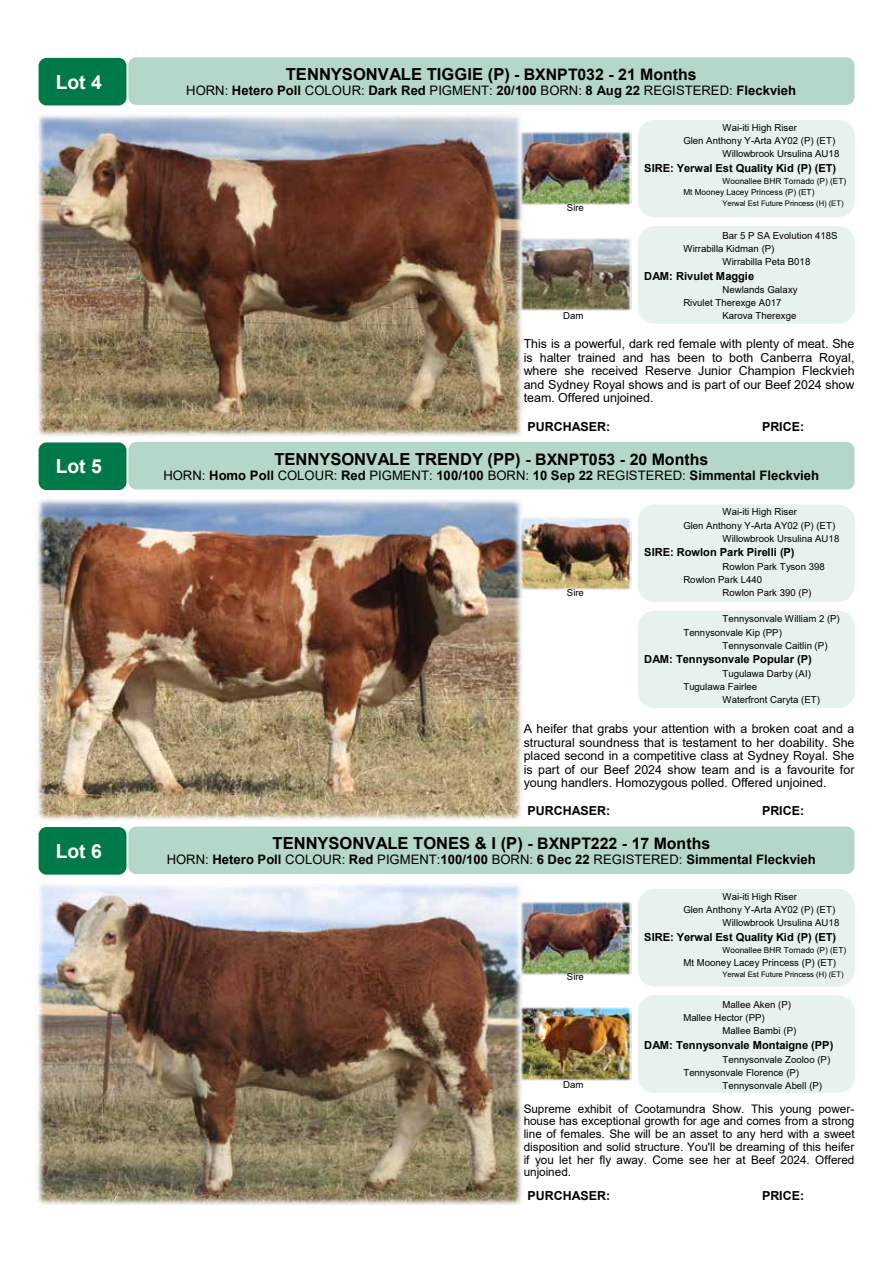
<style>
.page{position:relative;width:893px;height:1263px;background:#fff}
.page>*{position:absolute;margin:0;border:0;box-sizing:border-box;transform-origin:0 0}
.t1{font:700 19.35px "Arial";letter-spacing:-.005em;color:#fff}
.t2{font:700 16.5px "Arial";color:#000}
.t3{font:700 13.05px "Arial";color:#000}
.t4{font:12.45px/13.5px "Arial";letter-spacing:.005em;color:#000;text-align:justify}
.t5{font:700 12.45px "Arial";color:#000}
.t6{font:11.85px "Arial";letter-spacing:-.005em;color:#000}
.t7{font:11.7px/12.8px "Arial";letter-spacing:-.005em;color:#000}
.t8{font:700 11.1px "Arial";color:#000}
.t9{font:9.6px/13px "Arial";color:#000}
.t10{font:8.25px/11.2px "Arial";letter-spacing:.005em;color:#000}
.t11{font:7.65px "Arial";color:#000}
.s1{font-size:15.9px}
.s2{font-weight:400}
</style>
<div class="page">
<div style="left:638px;top:120px;width:217px;height:97px;background:#e7f2ed;border-radius:16px"></div>
<div style="left:638px;top:226px;width:217px;height:98px;background:#e7f2ed;border-radius:16px"></div>
<div style="left:39px;top:58px;width:87px;height:47px;background:#007948;border-radius:8px"></div>
<img style="left:37px;top:115px;width:485px;height:321px">
<div style="left:128px;top:57px;width:726px;height:48px;background:#b4d7c9;border-radius:8px"></div>
<img style="left:519px;top:131px;width:113px;height:75px">
<img style="left:519px;top:237px;width:113px;height:75px">
<div style="left:638px;top:504px;width:217px;height:98px;background:#e7f2ed;border-radius:16px"></div>
<div style="left:638px;top:611px;width:217px;height:97px;background:#e7f2ed;border-radius:16px"></div>
<div style="left:39px;top:442px;width:87px;height:48px;background:#007948;border-radius:8px"></div>
<img style="left:37px;top:499px;width:487px;height:321px">
<div style="left:128px;top:442px;width:726px;height:47px;background:#b4d7c9;border-radius:8px"></div>
<img style="left:519px;top:515px;width:113px;height:75px">
<div style="left:638px;top:889px;width:217px;height:98px;background:#e7f2ed;border-radius:16px"></div>
<div style="left:638px;top:995px;width:217px;height:98px;background:#e7f2ed;border-radius:16px"></div>
<div style="left:39px;top:827px;width:87px;height:48px;background:#007948;border-radius:8px"></div>
<img style="left:37px;top:884px;width:485px;height:321px">
<div style="left:128px;top:826px;width:726px;height:48px;background:#b4d7c9;border-radius:8px"></div>
<img style="left:519px;top:900px;width:113px;height:75px">
<img style="left:519px;top:1006px;width:113px;height:75px">
<h1 class="t1" style="left:56px;top:68px;width:48px">Lot 4</h1>
<h1 class="t1" style="left:56px;top:453px;width:48px">Lot 5</h1>
<h1 class="t1" style="left:56px;top:837px;width:48px">Lot 6</h1>
<h2 class="t2" style="left:286px;top:63px;width:412px">TENNYSONVALE TIGGIE (P) <span class="s1">- BXNPT032 - 21 Months</span></h2>
<h3 class="t3" style="left:186px;top:81px;width:611px"><span class="s2">HORN:</span> Hetero Poll <span class="s2">COLOUR:</span> Dark Red <span class="s2">PIGMENT:</span> 20/100 <span class="s2">BORN:</span> 8 Aug 22 <span class="s2">REGISTERED:</span> Fleckvieh</h3>
<p class="t9" style="left:567px;top:201px;width:19px">Sire</p>
<p class="t9" style="left:722px;top:121px;width:76px">Wai-iti High Riser</p>
<p class="t9" style="left:683px;top:134px;width:153px">Glen Anthony Y-Arta AY02 (P) (ET)</p>
<p class="t9" style="left:722px;top:147px;width:118px">Willowbrook Ursulina AU18</p>
<p class="t8" style="left:644px;top:160px;width:193px">SIRE: Yerwal Est Quality Kid (P) (ET)</p>
<p class="t10" style="left:683px;top:175px;width:164px;text-indent:39px">Woonallee BHR Tornado (P) (ET)<br>Mt Mooney Lacey Princess (P) (ET)</p>
<p class="t11" style="left:722px;top:198px;width:123px">Yerwal Est Future Princess (H) (ET)</p>
<p class="t9" style="left:722px;top:229px;width:117px">Bar 5 P SA Evolution 418S</p>
<p class="t9" style="left:683px;top:242px;width:93px">Wirrabilla Kidman (P)</p>
<p class="t9" style="left:722px;top:255px;width:89px">Wirrabilla Peta B018</p>
<p class="t8" style="left:644px;top:268px;width:111px">DAM: Rivulet Maggie</p>
<p class="t9" style="left:683px;top:283px;width:116px;text-indent:39px">Newlands Galaxy<br>Rivulet Therexge A017</p>
<p class="t9" style="left:563px;top:309px;width:22px">Dam</p>
<p class="t9" style="left:722px;top:309px;width:76px">Karova Therexge</p>
<p class="t4" style="left:524px;top:337px;width:332px">This is a powerful, dark red female with plenty of meat. She is halter trained and has been to both Canberra Royal, where she received Reserve Junior Champion Fleckvieh and Sydney Royal shows and is part of our Beef 2024 show team. Offered unjoined.</p>
<p class="t5" style="left:528px;top:418px;width:84px">PURCHASER:</p>
<p class="t5" style="left:762px;top:418px;width:44px">PRICE:</p>
<h2 class="t2" style="left:274px;top:447px;width:435px">TENNYSONVALE TRENDY (PP) <span class="s1">- BXNPT053 - 20 Months</span></h2>
<h3 class="t3" style="left:163px;top:466px;width:657px"><span class="s2">HORN:</span> Homo Poll <span class="s2">COLOUR:</span> Red <span class="s2">PIGMENT:</span> 100/100 <span class="s2">BORN:</span> 10 Sep 22 <span class="s2">REGISTERED:</span> Simmental Fleckvieh</h3>
<p class="t9" style="left:567px;top:586px;width:19px">Sire</p>
<p class="t9" style="left:722px;top:505px;width:76px">Wai-iti High Riser</p>
<p class="t9" style="left:683px;top:518px;width:153px">Glen Anthony Y-Arta AY02 (P) (ET)</p>
<p class="t9" style="left:722px;top:532px;width:118px">Willowbrook Ursulina AU18</p>
<p class="t8" style="left:644px;top:544px;width:152px">SIRE: Rowlon Park Pirelli (P)</p>
<p class="t9" style="left:722px;top:560px;width:104px">Rowlon Park Tyson 398</p>
<p class="t9" style="left:683px;top:573px;width:80px">Rowlon Park L440</p>
<p class="t9" style="left:722px;top:586px;width:90px">Rowlon Park 390 (P)</p>
<p class="t9" style="left:722px;top:612px;width:119px">Tennysonvale William 2 (P)</p>
<p class="t9" style="left:683px;top:626px;width:100px">Tennysonvale Kip (PP)</p>
<p class="t9" style="left:722px;top:639px;width:107px">Tennysonvale Caitlin (P)</p>
<p class="t8" style="left:644px;top:651px;width:169px">DAM: Tennysonvale Popular (P)</p>
<p class="t9" style="left:722px;top:667px;width:90px">Tugulawa Darby (AI)</p>
<p class="t9" style="left:683px;top:680px;width:75px">Tugulawa Fairlee</p>
<p class="t9" style="left:722px;top:693px;width:99px">Waterfront Caryta (ET)</p>
<p class="t4" style="left:524px;top:722px;width:332px">A heifer that grabs your attention with a broken coat and a structural soundness that is testament to her doability. She placed second in a competitive class at Sydney Royal. She is part of our Beef 2024 show team and is a favourite for young handlers. Homozygous polled. Offered unjoined.</p>
<p class="t5" style="left:528px;top:802px;width:84px">PURCHASER:</p>
<p class="t5" style="left:762px;top:802px;width:44px">PRICE:</p>
<h2 class="t2" style="left:273px;top:832px;width:439px">TENNYSONVALE TONES &amp; I (P) <span class="s1">- BXNPT222 - 17 Months</span></h2>
<h3 class="t3" style="left:167px;top:851px;width:651px"><span class="s2">HORN:</span> Hetero Poll <span class="s2">COLOUR:</span> Red <span class="s2">PIGMENT:</span>100/100 <span class="s2">BORN:</span> 6 Dec 22 <span class="s2">REGISTERED:</span> Simmental Fleckvieh</h3>
<p class="t9" style="left:567px;top:970px;width:19px">Sire</p>
<p class="t9" style="left:722px;top:890px;width:76px">Wai-iti High Riser</p>
<p class="t9" style="left:683px;top:903px;width:153px">Glen Anthony Y-Arta AY02 (P) (ET)</p>
<p class="t9" style="left:722px;top:916px;width:118px">Willowbrook Ursulina AU18</p>
<p class="t8" style="left:644px;top:929px;width:193px">SIRE: Yerwal Est Quality Kid (P) (ET)</p>
<p class="t10" style="left:722px;top:945px;width:125px">Woonallee BHR Tornado (P) (ET)</p>
<p class="t9" style="left:683px;top:956px;width:154px">Mt Mooney Lacey Princess (P) (ET)</p>
<p class="t11" style="left:722px;top:969px;width:123px">Yerwal Est Future Princess (H) (ET)</p>
<p class="t9" style="left:722px;top:998px;width:70px">Mallee Aken (P)</p>
<p class="t9" style="left:683px;top:1011px;width:83px">Mallee Hector (PP)</p>
<p class="t9" style="left:722px;top:1024px;width:75px">Mallee Bambi (P)</p>
<p class="t8" style="left:644px;top:1037px;width:191px">DAM: Tennysonvale Montaigne (PP)</p>
<p class="t9" style="left:683px;top:1052px;width:148px;text-indent:39px">Tennysonvale Zooloo (P)<br>Tennysonvale Florence (P)</p>
<p class="t9" style="left:563px;top:1078px;width:22px">Dam</p>
<p class="t9" style="left:722px;top:1079px;width:101px">Tennysonvale Abell (P)</p>
<p class="t7" style="left:524px;top:1102px;width:332px">Supreme exhibit of Cootamundra Show. This young power&shy;house has exceptional growth for age and comes from a strong</p>
<p class="t6" style="left:524px;top:1126px;width:332px">line of females. She will be an asset to any herd with a sweet</p>
<p class="t7" style="left:524px;top:1140px;width:332px;text-align:justify">disposition and solid structure. You'll be dreaming of this heifer if you let her fly away. Come see her at Beef 2024. Offered unjoined.</p>
<p class="t5" style="left:528px;top:1187px;width:84px">PURCHASER:</p>
<p class="t5" style="left:762px;top:1187px;width:44px">PRICE:</p>
</div>
